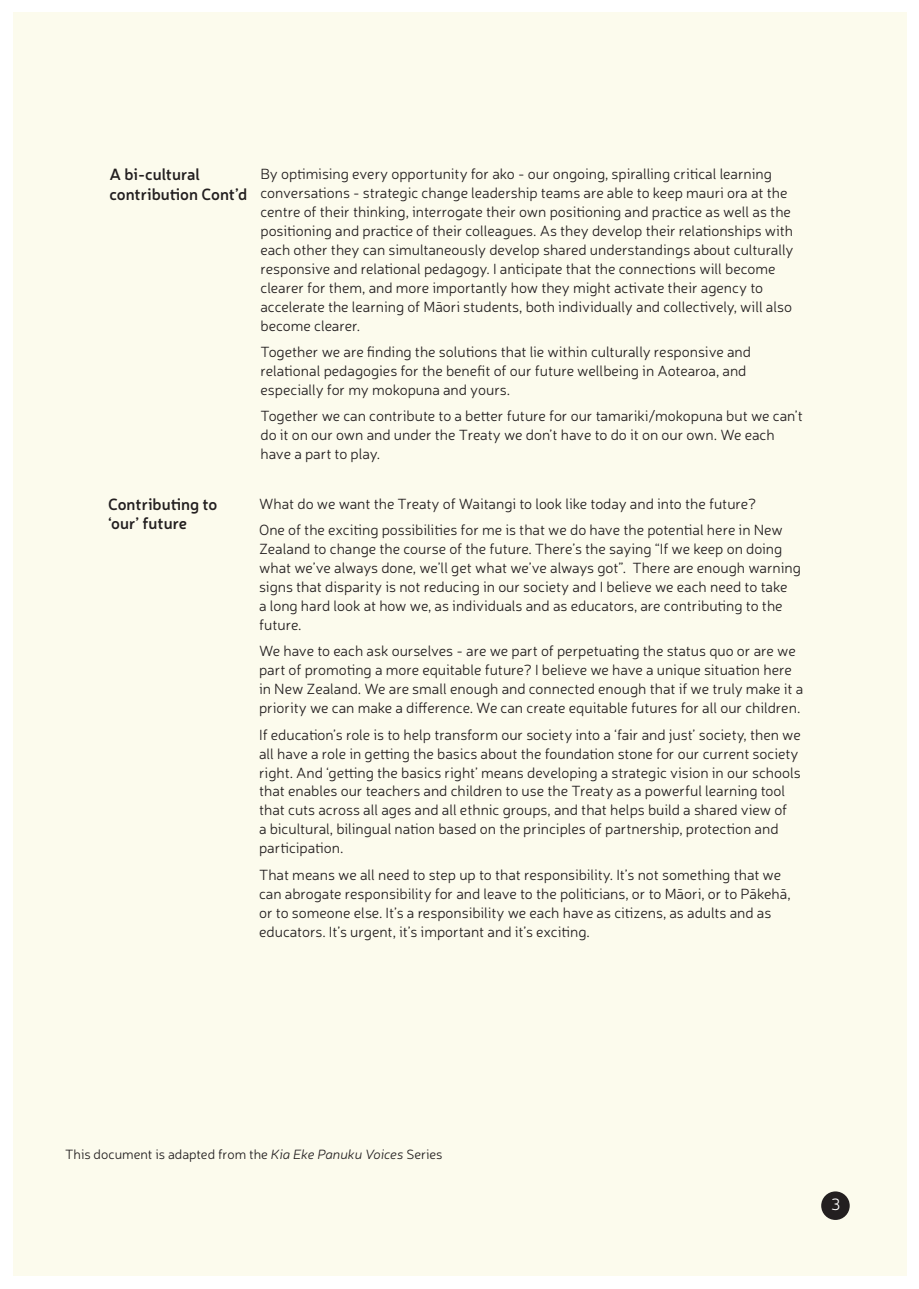
<style>
.page{position:relative;width:919px;height:1289px;background:#fff}
.page>*{position:absolute;margin:0;border:0;box-sizing:border-box;transform-origin:0 0}
.t1{font:300 16.5px "Neris";color:#fff}
.t2{font:600 16.2px/19.5px "Neris";color:#231f20}
.t3{font:300 14.85px/18.9px "Neris";color:#231f20}
.t4{font:300 13.5px "Neris";color:#231f20}
.s1{font-style:italic}
</style>
<div class="page">
<div style="left:13px;top:13px;width:893px;height:1263px;background:#fcfbed"></div>
<div style="left:821px;top:1191px;width:28px;height:28px;background:#231f20;border-radius:50%"></div>
<p class="t2" style="left:109px;top:164px;width:139px">A bi-cultural contribution Cont’d</p>
<p class="t3" style="left:260px;top:164px;width:534px">By optimising every opportunity for ako - our ongoing, spiralling critical learning conversations - strategic change leadership teams are able to keep mauri ora at the centre of their thinking, interrogate their own positioning and practice as well as the positioning and practice of their colleagues. As they develop their relationships with each other they can simultaneously develop shared understandings about culturally responsive and relational pedagogy. I anticipate that the connections will become clearer for them, and more importantly how they might activate their agency to accelerate the learning of Māori students, both individually and collectively, will also become clearer.</p>
<p class="t3" style="left:260px;top:342px;width:492px">Together we are finding the solutions that lie within culturally responsive and relational pedagogies for the benefit of our future wellbeing in Aotearoa, and especially for my mokopuna and yours.</p>
<p class="t3" style="left:260px;top:406px;width:544px">Together we can contribute to a better future for our tamariki/mokopuna but we can’t do it on our own and under the Treaty we don’t have to do it on our own. We each have a part to play.</p>
<p class="t2" style="left:108px;top:493px;width:111px">Contributing to</p>
<p class="t2" style="left:108px;top:513px;width:81px">‘our’ future</p>
<p class="t3" style="left:259px;top:493px;width:498px">What do we want the Treaty of Waitangi to look like today and into the future?</p>
<p class="t3" style="left:259px;top:520px;width:543px">One of the exciting possibilities for me is that we do have the potential here in New Zealand to change the course of the future. There’s the saying “If we keep on doing what we’ve always done, we’ll get what we’ve always got”. There are enough warning signs that disparity is not reducing in our society and I believe we each need to take<br>a long hard look at how we, as individuals and as educators, are contributing to the future.</p>
<p class="t3" style="left:259px;top:641px;width:545px">We have to each ask ourselves - are we part of perpetuating the status quo or are we part of promoting a more equitable future? I believe we have a unique situation here in New Zealand. We are small enough and connected enough that if we truly make it a priority we can make a difference. We can create equitable futures for all our children.</p>
<p class="t3" style="left:259px;top:724px;width:543px">If education’s role is to help transform our society into a ‘fair and just’ society, then we all have a role in getting the basics about the foundation stone for our current society right. And ‘getting the basics right’ means developing a strategic vision in our schools that enables our teachers and children to use the Treaty as a powerful learning tool that cuts across all ages and all ethnic groups, and that helps build a shared view of<br>a bicultural, bilingual nation based on the principles of partnership, protection and participation.</p>
<p class="t3" style="left:259px;top:864px;width:533px">That means we all need to step up to that responsibility. It’s not something that we can abrogate responsibility for and leave to the politicians, or to Māori, or to Pākehā, or to someone else. It’s a responsibility we each have as citizens, as adults and as educators. It’s urgent, it’s important and it’s exciting.</p>
<p class="t4" style="left:65px;top:1145px;width:379px">This document is adapted from the <span class="s1">Kia Eke Panuku Voices</span> Series</p>
<p class="t1" style="left:831px;top:1193px;width:11px">3</p>
</div>
